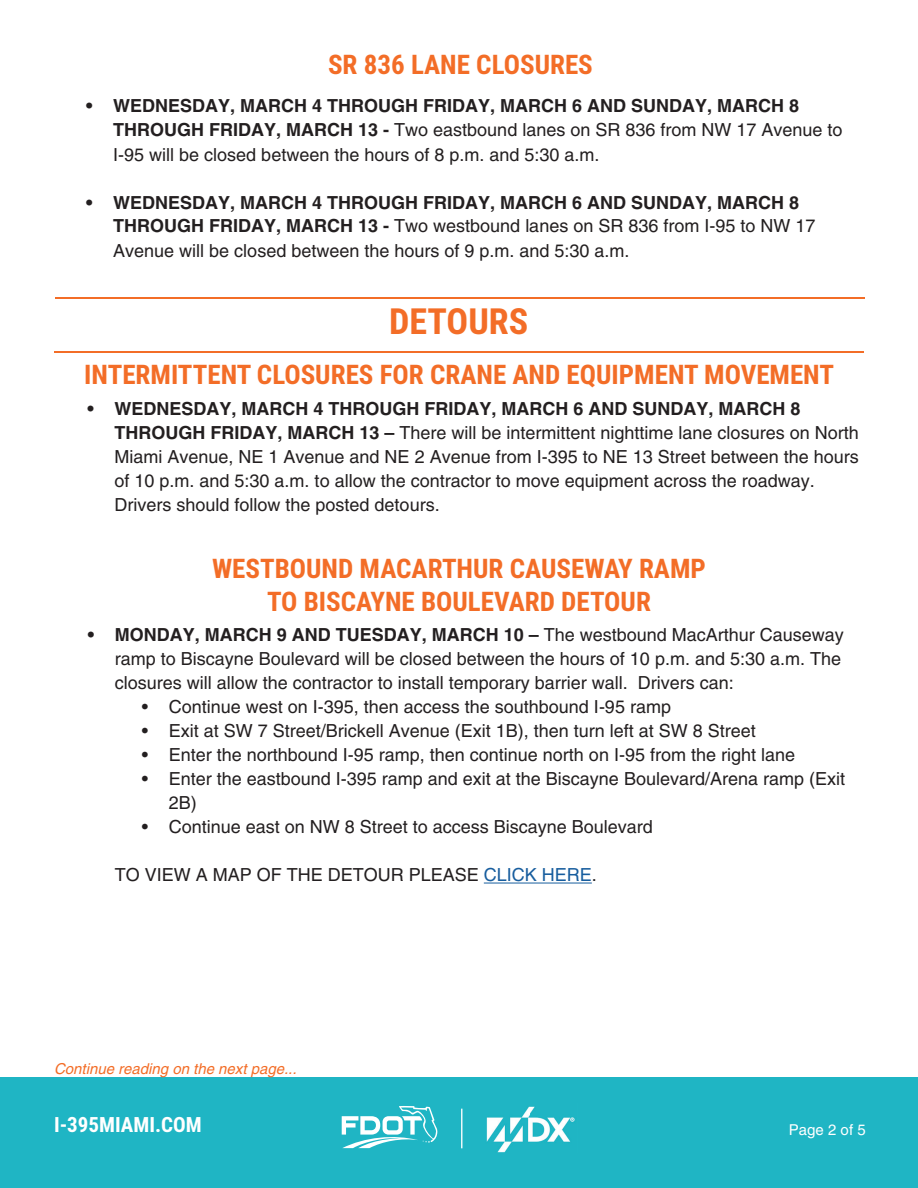
<style>
.page{position:relative;width:918px;height:1188px;background:#fff}
.page>*{position:absolute;margin:0;border:0;box-sizing:border-box;transform-origin:0 0}
.t1{font:700 36px "Roboto Condensed";color:#f36d27}
.t2{font:700 27px/32.4px "Roboto Condensed";color:#f36d27;text-align:center}
.t3{font:700 21px "Roboto Condensed";color:#fff}
.t4{font:18px/24px "Helvetica";color:#231f20}
.t5{font:italic 15px "Helvetica";color:#f36d27}
.t6{font:15px "Helvetica";color:#fff}
.s1{font-weight:700}
.s2{color:#175d9e}
</style>
<div class="page">
<div style="left:0;top:1077px;width:918px;height:111px;background:#1fb5c4"></div>
<hr style="left:461px;top:1109px;width:1px;height:39px;background:#fff">
<svg style="left:342px;top:1106px;width:95px;height:42px"></svg>
<img style="left:486px;top:1106px;width:89px;height:47px">
<hr style="left:54px;top:352px;width:810px;height:1px;background:#f36d27">
<hr style="left:55px;top:297px;width:810px;height:2px;background:#f36d27">
<hr style="left:484px;top:883px;width:108px;height:1px;background:#175d9e">
<h2 class="t2" style="left:328px;top:47px;width:266px">SR 836 LANE CLOSURES</h2>
<p class="t4" style="left:113px;top:94px;width:731px;text-indent:-27px"><span class="s1">• WEDNESDAY, MARCH 4 THROUGH FRIDAY, MARCH 6 AND SUNDAY, MARCH 8<br>THROUGH FRIDAY, MARCH 13 -</span> Two eastbound lanes on SR 836 from NW 17 Avenue to<br>I-95 will be closed between the hours of 8 p.m. and 5:30 a.m.</p>
<p class="t4" style="left:113px;top:190px;width:704px;text-indent:-27px"><span class="s1">• WEDNESDAY, MARCH 4 THROUGH FRIDAY, MARCH 6 AND SUNDAY, MARCH 8<br>THROUGH FRIDAY, MARCH 13 -</span> Two westbound lanes on SR 836 from I-95 to NW 17<br>Avenue will be closed between the hours of 9 p.m. and 5:30 a.m.</p>
<h1 class="t1" style="left:389px;top:296px;width:141px">DETOURS</h1>
<h2 class="t2" style="left:84px;top:357px;width:751px">INTERMITTENT CLOSURES FOR CRANE AND EQUIPMENT MOVEMENT</h2>
<p class="t4" style="left:115px;top:397px;width:746px;text-indent:-27px"><span class="s1">• WEDNESDAY, MARCH 4 THROUGH FRIDAY, MARCH 6 AND SUNDAY, MARCH 8<br>THROUGH FRIDAY, MARCH 13 –</span> There will be intermittent nighttime lane closures on North Miami Avenue, NE 1 Avenue and NE 2 Avenue from I-395 to NE 13 Street between the hours of 10 p.m. and 5:30 a.m. to allow the contractor to move equipment across the roadway.<br>Drivers should follow the posted detours.</p>
<h2 class="t2" style="left:212px;top:551px;width:495px">WESTBOUND MACARTHUR CAUSEWAY RAMP<br>TO BISCAYNE BOULEVARD DETOUR</h2>
<p class="t4" style="left:115px;top:623px;width:731px;text-indent:-27px"><span class="s1">• MONDAY, MARCH 9 AND TUESDAY, MARCH 10 –</span> The westbound MacArthur Causeway ramp to Biscayne Boulevard will be closed between the hours of 10 p.m. and 5:30 a.m. The closures will allow the contractor to install temporary barrier wall. Drivers can:</p>
<p class="t4" style="left:142px;top:695px;width:531px">• Continue west on I-395, then access the southbound I-95 ramp</p>
<p class="t4" style="left:142px;top:719px;width:616px">• Exit at SW 7 Street/Brickell Avenue (Exit 1B), then turn left at SW 8 Street</p>
<p class="t4" style="left:142px;top:743px;width:655px">• Enter the northbound I-95 ramp, then continue north on I-95 from the right lane</p>
<p class="t4" style="left:169px;top:767px;width:678px;text-indent:-27px">• Enter the eastbound I-395 ramp and exit at the Biscayne Boulevard/Arena ramp (Exit<br>2B)</p>
<p class="t4" style="left:142px;top:815px;width:513px">• Continue east on NW 8 Street to access Biscayne Boulevard</p>
<p class="t4" style="left:115px;top:863px;width:484px">TO VIEW A MAP OF THE DETOUR PLEASE <span class="s2">CLICK HERE</span>.</p>
<p class="t5" style="left:54px;top:1060px;width:244px">Continue reading on the next page...</p>
<p class="t3" style="left:54px;top:1110px;width:149px">I-395MIAMI.COM</p>
<p class="t6" style="left:789px;top:1121px;width:78px">Page 2 of 5</p>
</div>
